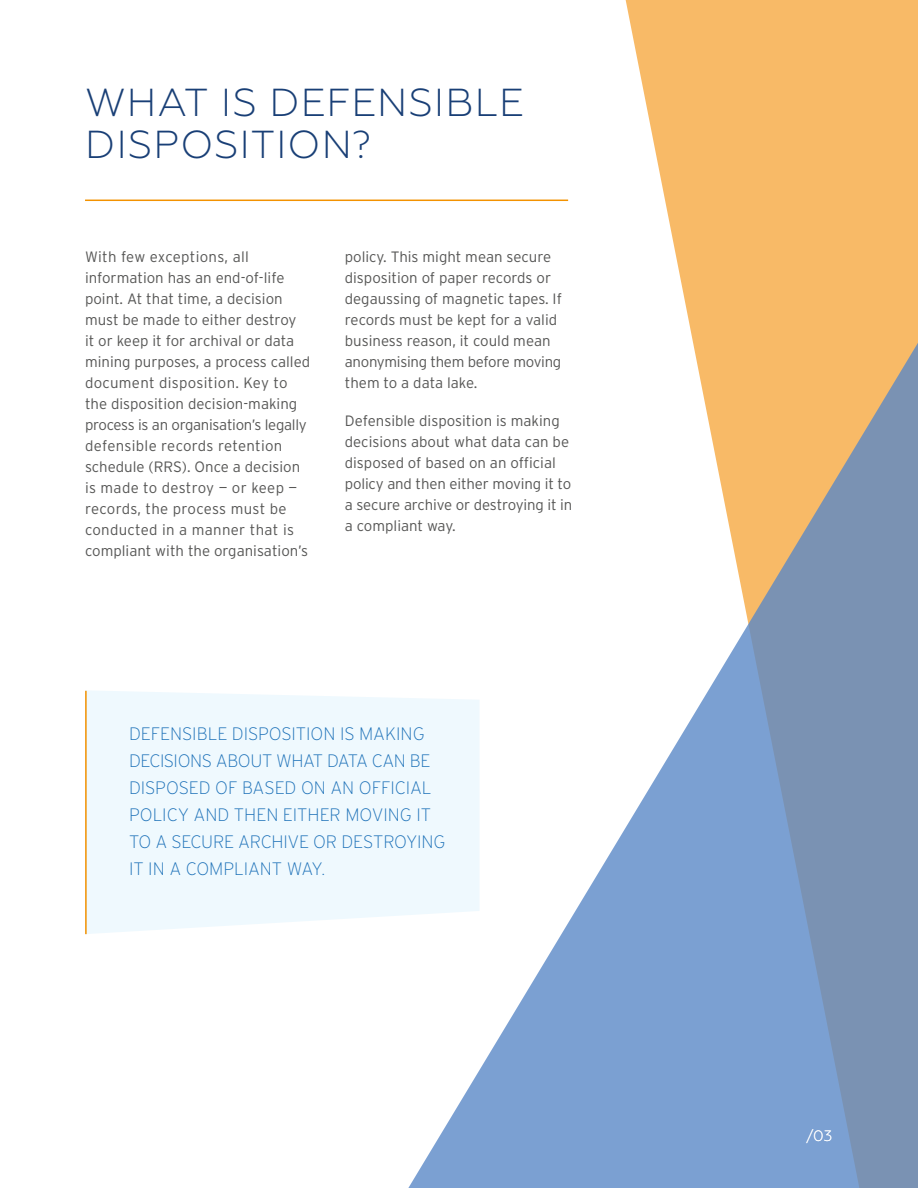
<style>
.page{position:relative;width:918px;height:1188px;background:#fff}
.page>*{position:absolute;margin:0;border:0;box-sizing:border-box;transform-origin:0 0}
.t1{font:300 39px/42px "Geometria";letter-spacing:.025em;color:#193f76}
.t2{font:200 18px/27px "Interstate";letter-spacing:-.01em;color:#1d71b8}
.t3{font:300 15px/21px "Interstate";color:#575756}
.t4{font:300 15px "Geometria";color:#fff}
</style>
<div class="page">
<svg style="left:625px;top:0;width:293px;height:322px;background:#f8c177"></svg>
<svg style="left:408px;top:322px;width:510px;height:866px"></svg>
<hr style="left:85px;top:200px;width:483px;height:1px;background:#f39200">
<div style="left:85px;top:690px;width:395px;height:244px;background:#eff9fe"></div>
<hr style="left:85px;top:691px;width:2px;height:243px;background:#f39200">
<h1 class="t1" style="left:85px;top:81px;width:440px">WHAT IS DEFENSIBLE<br>DISPOSITION?</h1>
<p class="t3" style="left:85px;top:246px;width:227px">With few exceptions, all information has an end-of-life point. At that time, a decision must be made to either destroy<br>it or keep it for archival or data mining purposes, a process called document disposition. Key to the disposition decision-making process is an organisation’s legally defensible records retention schedule (RRS). Once a decision is made to destroy — or keep — records, the process must be conducted in a manner that is compliant with the organisation’s</p>
<p class="t3" style="left:345px;top:246px;width:219px">policy. This might mean secure disposition of paper records or degaussing of magnetic tapes. If records must be kept for a valid business reason, it could mean anonymising them before moving them to a data lake.</p>
<p class="t3" style="left:345px;top:410px;width:229px">Defensible disposition is making decisions about what data can be disposed of based on an official policy and then either moving it to a secure archive or destroying it in a compliant way.</p>
<p class="t2" style="left:129px;top:720px;width:318px">DEFENSIBLE DISPOSITION IS MAKING<br>DECISIONS ABOUT WHAT DATA CAN BE<br>DISPOSED OF BASED ON AN OFFICIAL<br>POLICY AND THEN EITHER MOVING IT<br>TO A SECURE ARCHIVE OR DESTROYING<br>IT IN A COMPLIANT WAY.</p>
<p class="t4" style="left:806px;top:1127px;width:28px">/03</p>
</div>
